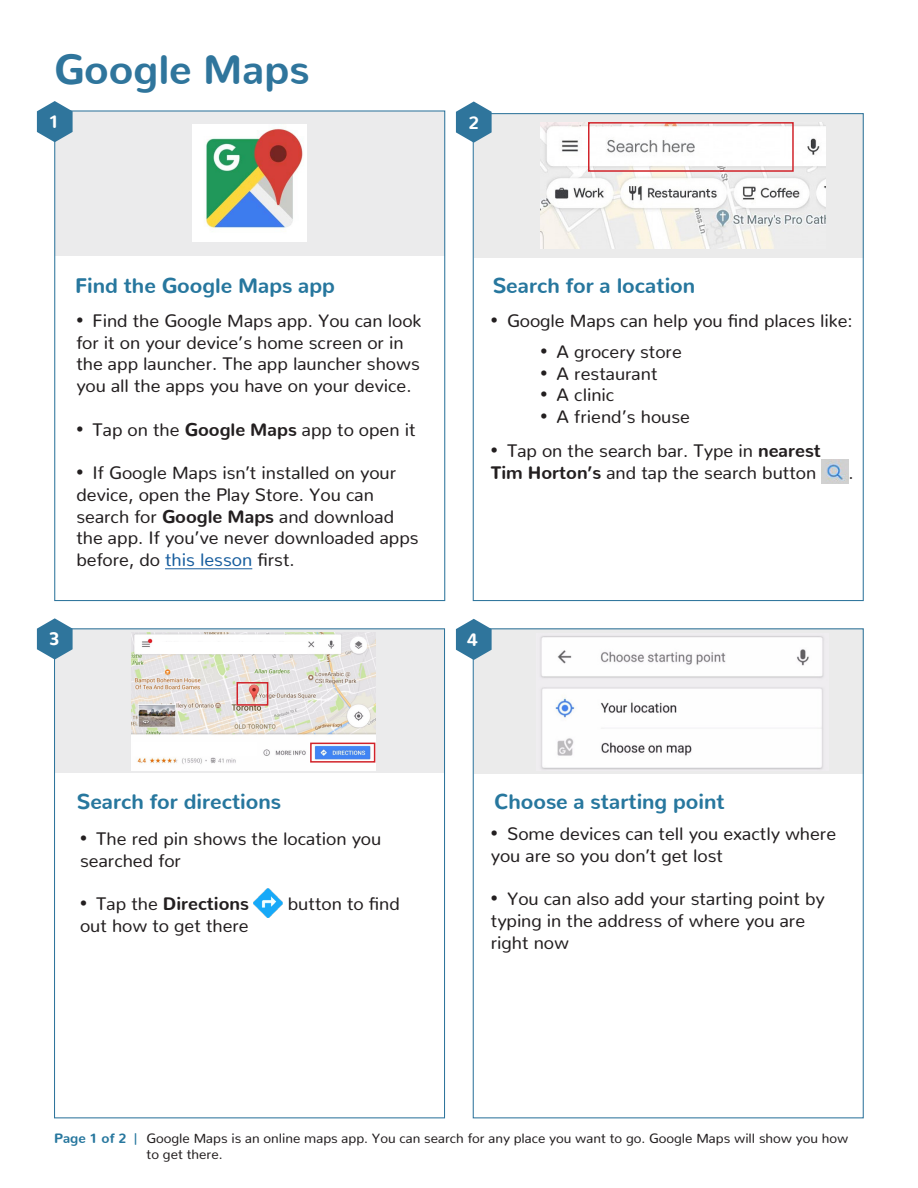
<style>
.page{position:relative;width:918px;height:1188px;background:#fff}
.page>*{position:absolute;margin:0;border:0;box-sizing:border-box;transform-origin:0 0}
.Title_-_Subheader{font:800 41.1px "Nunito";color:#2f759c}
.Body_Header_-_Final{font:800 21px "Nunito";color:#27779e}
.t1{font:18px/21.8px "Nunito";color:#231f20}
.t2{font:800 18px "Nunito";color:#231f20}
.Numbers_-__Final{font:800 18px "Nunito";color:#fff}
.t3{font:13.5px/16.2px "Nunito";color:#231f20}
.Page_Numbers_-_Final{font:800 13.5px "Nunito";color:#27779e}
.s1{font-family:"Myriad Pro";font-stretch:condensed;font-size:27px}
.s2{font-weight:800}
.s3{color:#175d9e}
.s4{font-family:"Myriad Pro";font-weight:400;font-stretch:condensed;font-size:27px}
.s5{font-weight:400}
</style>
<div class="page">
<div style="left:474px;top:113px;width:390px;height:145px;background:#ebebeb"></div>
<img style="left:821px;top:460px;width:27px;height:24px">
<div style="left:55px;top:111px;width:390px;height:145px;background:#ebebec"></div>
<hr style="left:165px;top:568px;width:87px;height:1px;background:#175d9e">
<svg style="left:37px;top:101px;width:36px;height:41px"></svg>
<svg style="left:456px;top:101px;width:36px;height:42px"></svg>
<div style="left:474px;top:628px;width:390px;height:145px;background:#ebebeb"></div>
<div style="left:55px;top:628px;width:390px;height:145px;background:#ebebec"></div>
<svg style="left:37px;top:618px;width:36px;height:42px"></svg>
<svg style="left:456px;top:619px;width:36px;height:41px"></svg>
<img style="left:254px;top:889px;width:29px;height:29px">
<img style="left:192px;top:124px;width:114px;height:117px">
<img style="left:540px;top:122px;width:285px;height:126px">
<div style="left:588px;top:122px;width:206px;height:50px;border:2px solid #d1232a"></div>
<img style="left:132px;top:632px;width:244px;height:138px">
<div style="left:160px;top:642px;width:147px;height:12px;background:#fff"></div>
<div style="left:133px;top:742px;width:124px;height:14px;background:#fff"></div>
<div style="left:310px;top:743px;width:65px;height:20px;border:2px solid #d1232a"></div>
<img style="left:541px;top:636px;width:283px;height:134px">
<div style="left:237px;top:682px;width:31px;height:24px;border:2px solid #d1232a"></div>
<p class="Title_-_Subheader" style="left:54px;top:31px;width:257px">Google Maps</p>
<p class="Numbers_-__Final" style="left:48px;top:105px;width:13px">1</p>
<p class="Numbers_-__Final" style="left:468px;top:106px;width:13px">2</p>
<p class="Body_Header_-_Final" style="left:75px;top:267px;width:261px">Find the Google Maps app</p>
<p class="t1" style="left:76px;top:308px;width:346px"><span class="s1">•</span> Find the Google Maps app. You can look for it on your device’s home screen or in the app launcher. The app launcher shows you all the apps you have on your device.</p>
<p class="t1" style="left:76px;top:416px;width:341px"><span class="s1">•</span> Tap on the <span class="s2">Google Maps</span> app to open it</p>
<p class="t1" style="left:76px;top:460px;width:344px"><span class="s1">•</span> If Google Maps isn’t installed on your device, open the Play Store. You can search for <span class="s2">Google Maps</span> and download the app. If you’ve never downloaded apps before, do <span class="s3">this lesson</span> first.</p>
<p class="Body_Header_-_Final" style="left:493px;top:267px;width:204px">Search for a location</p>
<p class="t1" style="left:491px;top:308px;width:363px"><span class="s1">•</span> Google Maps can help you find places like:</p>
<p class="t1" style="left:540px;top:339px;width:143px"><span class="s1">•</span> A grocery store</p>
<p class="t1" style="left:540px;top:360px;width:119px"><span class="s1">•</span> A restaurant</p>
<p class="t1" style="left:540px;top:382px;width:75px"><span class="s1">•</span> A clinic</p>
<p class="t1" style="left:540px;top:404px;width:151px"><span class="s1">•</span> A friend’s house</p>
<p class="t1" style="left:491px;top:438px;width:331px"><span class="s1">•</span> Tap on the search bar. Type in <span class="s2">nearest<br>Tim Horton’s</span> and tap the search button</p>
<p class="t1" style="left:848px;top:460px;width:7px">.</p>
<p class="Numbers_-__Final" style="left:48px;top:623px;width:13px">3</p>
<p class="Numbers_-__Final" style="left:467px;top:623px;width:13px">4</p>
<p class="Body_Header_-_Final" style="left:77px;top:782px;width:206px">Search for directions</p>
<p class="t1" style="left:80px;top:826px;width:303px"><span class="s1">•</span> The red pin shows the location you searched for</p>
<p class="t2" style="left:80px;top:887px;width:170px"><span class="s4">•</span> <span class="s5">Tap the</span> Directions</p>
<p class="t1" style="left:288px;top:891px;width:113px">button to find</p>
<p class="t1" style="left:80px;top:913px;width:170px">out how to get there</p>
<p class="Body_Header_-_Final" style="left:494px;top:782px;width:232px">Choose a starting point</p>
<p class="t1" style="left:491px;top:821px;width:347px"><span class="s1">•</span> Some devices can tell you exactly where you are so you don’t get lost</p>
<p class="t1" style="left:491px;top:886px;width:335px"><span class="s1">•</span> You can also add your starting point by typing in the address of where you are right now</p>
<p class="Page_Numbers_-_Final" style="left:54px;top:1126px;width:84px">Page 1 of 2 |</p>
<p class="t3" style="left:147px;top:1129px;width:703px">Google Maps is an online maps app. You can search for any place you want to go. Google Maps will show you how to get there.</p>
</div>
